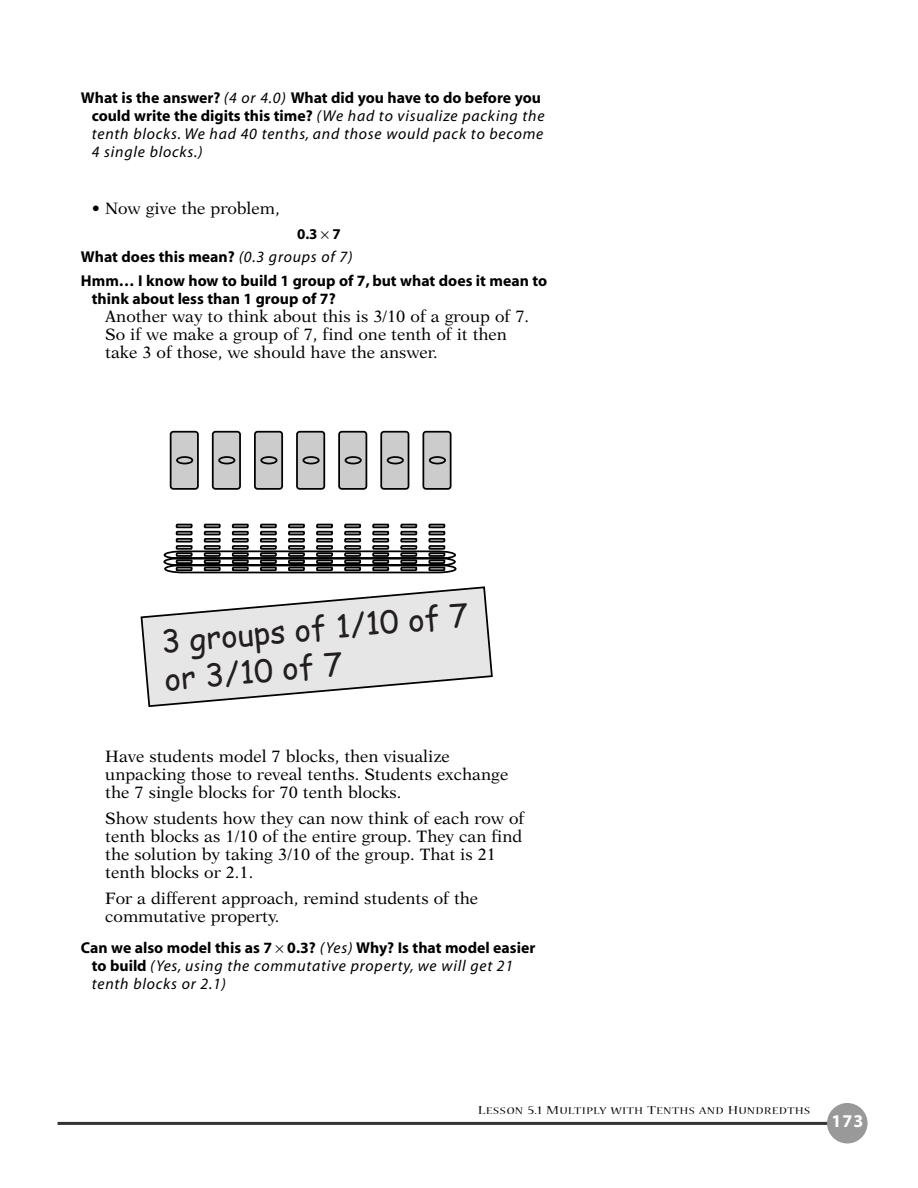
<style>
.page{position:relative;width:918px;height:1188px;background:#fff}
.page>*{position:absolute;margin:0;border:0;box-sizing:border-box;transform-origin:0 0}
.t1{font:31.2px/37.5px "Comic Sans MS";color:#231f20}
.t2{font:700 18px "Myriad";color:#fff}
.t3{font:16.5px/18px "New Aster";color:#000}
.t4{font:italic 15.75px/18px "Myriad";letter-spacing:.05em;color:#000}
.t5{font:700 15.75px/23.4px "Myriad";color:#000}
.t6{font:700 15px "Myriad";color:#000}
.t7{font:10.8px "Nueva";letter-spacing:.06em;color:#000;scale:1.2 1}
.s1{font-weight:700;font-style:normal}
.s2{font-weight:400;font-style:italic}
.s3{font-size:12.75px}
</style>
<div class="page">
<hr style="left:58px;top:1122px;width:792px;height:3px;background:#333">
<div style="left:827px;top:1103px;width:41px;height:40px;background:#999;border-radius:50%"></div>
<div style="left:170px;top:431px;width:29px;height:59px;background:#ccc;border:2px solid #000;border-radius:3px"></div>
<svg style="left:176px;top:456px;width:17px;height:8px"></svg>
<div style="left:212px;top:431px;width:29px;height:59px;background:#ccc;border:2px solid #000;border-radius:3px"></div>
<svg style="left:218px;top:456px;width:17px;height:8px"></svg>
<div style="left:254px;top:431px;width:29px;height:59px;background:#ccc;border:2px solid #000;border-radius:3px"></div>
<svg style="left:260px;top:456px;width:17px;height:8px"></svg>
<div style="left:296px;top:431px;width:29px;height:59px;background:#ccc;border:2px solid #000;border-radius:3px"></div>
<svg style="left:302px;top:456px;width:18px;height:8px"></svg>
<div style="left:338px;top:431px;width:29px;height:59px;background:#ccc;border:2px solid #000;border-radius:3px"></div>
<svg style="left:345px;top:456px;width:17px;height:8px"></svg>
<div style="left:380px;top:431px;width:29px;height:59px;background:#ccc;border:2px solid #000;border-radius:3px"></div>
<svg style="left:387px;top:456px;width:17px;height:8px"></svg>
<div style="left:422px;top:431px;width:30px;height:59px;background:#ccc;border:2px solid #000;border-radius:3px"></div>
<svg style="left:429px;top:456px;width:17px;height:8px"></svg>
<svg style="left:163px;top:523px;width:294px;height:51px"></svg>
<svg style="left:140px;top:586px;width:353px;height:121px"></svg>
<p class="t4" style="left:92px;top:90px;width:454px;text-indent:-11px"><span class="s1">What is the answer?</span> (4 or 4.0) <span class="s1">What did you have to do before you could write the digits this time?</span> (We had to visualize packing the tenth blocks. We had 40 tenths, and those would pack to become 4 single blocks.)</p>
<p class="t3" style="left:92px;top:201px;width:189px">• Now give the problem,</p>
<p class="t6" style="left:297px;top:228px;width:45px">0.3 7</p>
<p class="t5" style="left:81px;top:246px;width:468px">What does this mean? <span class="s2">(0.3 groups of 7)<br></span>Hmm… I know how to build 1 group of 7, but what does it mean to</p>
<p class="t5" style="left:92px;top:288px;width:245px">think about less than 1 group of 7?</p>
<p class="t3" style="left:105px;top:308px;width:425px">Another way to think about this is 3/10 of a group of 7.<br>So if we make a group of 7, find one tenth of it then take 3 of those, we should have the answer.</p>
<h1 class="t1" style="left:160px;top:622px;width:310px;rotate:-5deg">3 groups of 1/10 of 7 or 3/10 of 7</h1>
<p class="t3" style="left:105px;top:748px;width:404px">Have students model 7 blocks, then visualize unpacking those to reveal tenths. Students exchange the 7 single blocks for 70 tenth blocks.</p>
<p class="t3" style="left:105px;top:810px;width:421px">Show students how they can now think of each row of tenth blocks as 1/10 of the entire group. They can find the solution by taking 3/10 of the group. That is 21 tenth blocks or 2.1.</p>
<p class="t3" style="left:105px;top:890px;width:374px">For a different approach, remind students of the commutative property.</p>
<p class="t4" style="left:92px;top:940px;width:445px;text-indent:-11px"><span class="s1">Can we also model this as 7 0.3?</span> (Yes) <span class="s1">Why? Is that model easier to build</span> (Yes, using the commutative property, we will get 21 tenth blocks or 2.1)</p>
<p class="t7" style="left:478px;top:1107px;width:278px"><span class="s3">L</span>ESSON <span class="s3">5.1 M</span>ULTIPLY WITH <span class="s3">T</span>ENTHS AND <span class="s3">H</span>UNDREDTHS</p>
<p class="t2" style="left:832px;top:1115px;width:33px">173</p>
</div>
